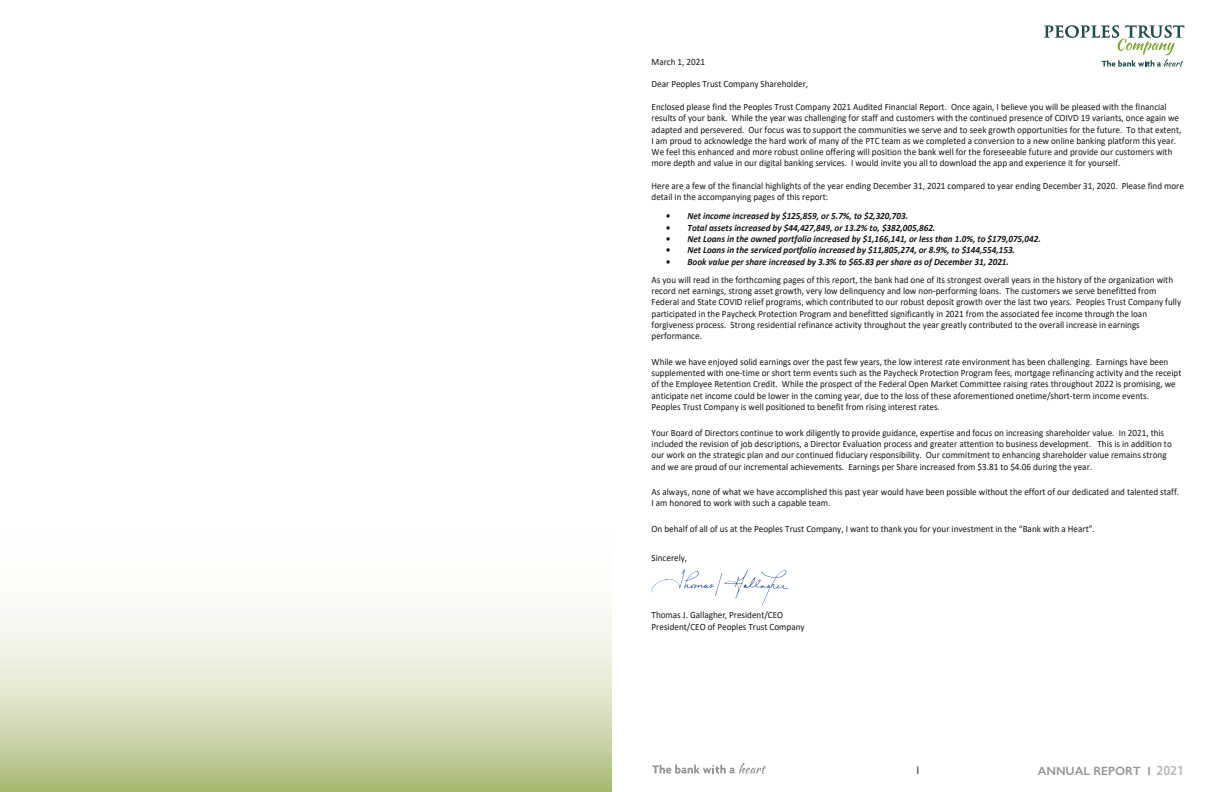
<style>
.page{position:relative;width:1224px;height:792px;background:#fff}
.page>*{position:absolute;margin:0;border:0;box-sizing:border-box;transform-origin:0 0}
.t1{font:600 12px "Gill Sans";color:#959695}
.t2{font:11px "Gill Sans";color:#3b3b39}
.t3{font:9.6px/11.3px "Calibri";color:#161713;scale:.95 1}
.t4{font:italic 700 9.6px "Calibri";color:#161713;scale:.95 1}
.s1{font-family:"Adobe Gothic Std";font-weight:700;color:#bbbcbc}
</style>
<div class="page">
<svg style="left:0;top:603px;width:612px;height:189px;background:#dae1c2"></svg>
<svg style="left:652px;top:569px;width:137px;height:36px"></svg>
<svg style="left:1044px;top:25px;width:140px;height:42px"></svg>
<svg style="left:652px;top:763px;width:114px;height:11px"></svg>
<p class="t3" style="left:652px;top:56px;width:58px">March 1, 2021</p>
<p class="t3" style="left:652px;top:78px;width:166px">Dear Peoples Trust Company Shareholder,</p>
<p class="t3" style="left:652px;top:101px;width:559px">Enclosed please find the Peoples Trust Company 2021 Audited Financial Report. Once again, I believe you will be pleased with the financial results of your bank. While the year was challenging for staff and customers with the continued presence of COIVD 19 variants, once again we adapted and persevered. Our focus was to support the communities we serve and to seek growth opportunities for the future. To that extent, I am proud to acknowledge the hard work of many of the PTC team as we completed a conversion to a new online banking platform this year.<br>We feel this enhanced and more robust online offering will position the bank well for the foreseeable future and provide our customers with more depth and value in our digital banking services. I would invite you all to download the app and experience it for yourself.</p>
<p class="t3" style="left:652px;top:180px;width:562px">Here are a few of the financial highlights of the year ending December 31, 2021 compared to year ending December 31, 2020. Please find more detail in the accompanying pages of this report:</p>
<p class="t4" style="left:666px;top:210px;width:257px">• Net income increased by $125,859, or 5.7%, to $2,320,703.</p>
<p class="t4" style="left:666px;top:221px;width:285px">• Total assets increased by $44,427,849, or 13.2% to, $382,005,862.</p>
<p class="t4" style="left:666px;top:233px;width:396px">• Net Loans in the owned portfolio increased by $1,166,141, or less than 1.0%, to $179,075,042.</p>
<p class="t4" style="left:666px;top:244px;width:369px">• Net Loans in the serviced portfolio increased by $11,805,274, or 8.9%, to $144,554,153.</p>
<p class="t4" style="left:666px;top:255px;width:363px">• Book value per share increased by 3.3% to $65.83 per share as of December 31, 2021.</p>
<p class="t3" style="left:652px;top:274px;width:559px">As you will read in the forthcoming pages of this report, the bank had one of its strongest overall years in the history of the organization with record net earnings, strong asset growth, very low delinquency and low non-performing loans. The customers we serve benefitted from Federal and State COVID relief programs, which contributed to our robust deposit growth over the last two years. Peoples Trust Company fully participated in the Paycheck Protection Program and benefitted significantly in 2021 from the associated fee income through the loan forgiveness process. Strong residential refinance activity throughout the year greatly contributed to the overall increase in earnings performance.</p>
<p class="t3" style="left:652px;top:356px;width:559px">While we have enjoyed solid earnings over the past few years, the low interest rate environment has been challenging. Earnings have been supplemented with one-time or short term events such as the Paycheck Protection Program fees, mortgage refinancing activity and the receipt of the Employee Retention Credit. While the prospect of the Federal Open Market Committee raising rates throughout 2022 is promising, we anticipate net income could be lower in the coming year, due to the loss of these aforementioned onetime/short-term income events.<br>Peoples Trust Company is well positioned to benefit from rising interest rates.</p>
<p class="t3" style="left:652px;top:427px;width:549px">Your Board of Directors continue to work diligently to provide guidance, expertise and focus on increasing shareholder value. In 2021, this included the revision of job descriptions, a Director Evaluation process and greater attention to business development. This is in addition to our work on the strategic plan and our continued fiduciary responsibility. Our commitment to enhancing shareholder value remains strong and we are proud of our incremental achievements. Earnings per Share increased from $3.81 to $4.06 during the year.</p>
<p class="t3" style="left:652px;top:486px;width:557px">As always, none of what we have accomplished this past year would have been possible without the effort of our dedicated and talented staff.<br>I am honored to work with such a capable team.</p>
<p class="t3" style="left:652px;top:523px;width:468px">On behalf of all of us at the Peoples Trust Company, I want to thank you for your investment in the “Bank with a Heart”.</p>
<p class="t3" style="left:652px;top:552px;width:39px">Sincerely,</p>
<p class="t3" style="left:652px;top:609px;width:163px">Thomas J. Gallagher, President/CEO<br>President/CEO of Peoples Trust Company</p>
<p class="t2" style="left:915px;top:764px;width:7px">1</p>
<p class="t1" style="left:1038px;top:764px;width:148px">ANNUAL REPORT I <span class="s1">2021</span></p>
</div>
